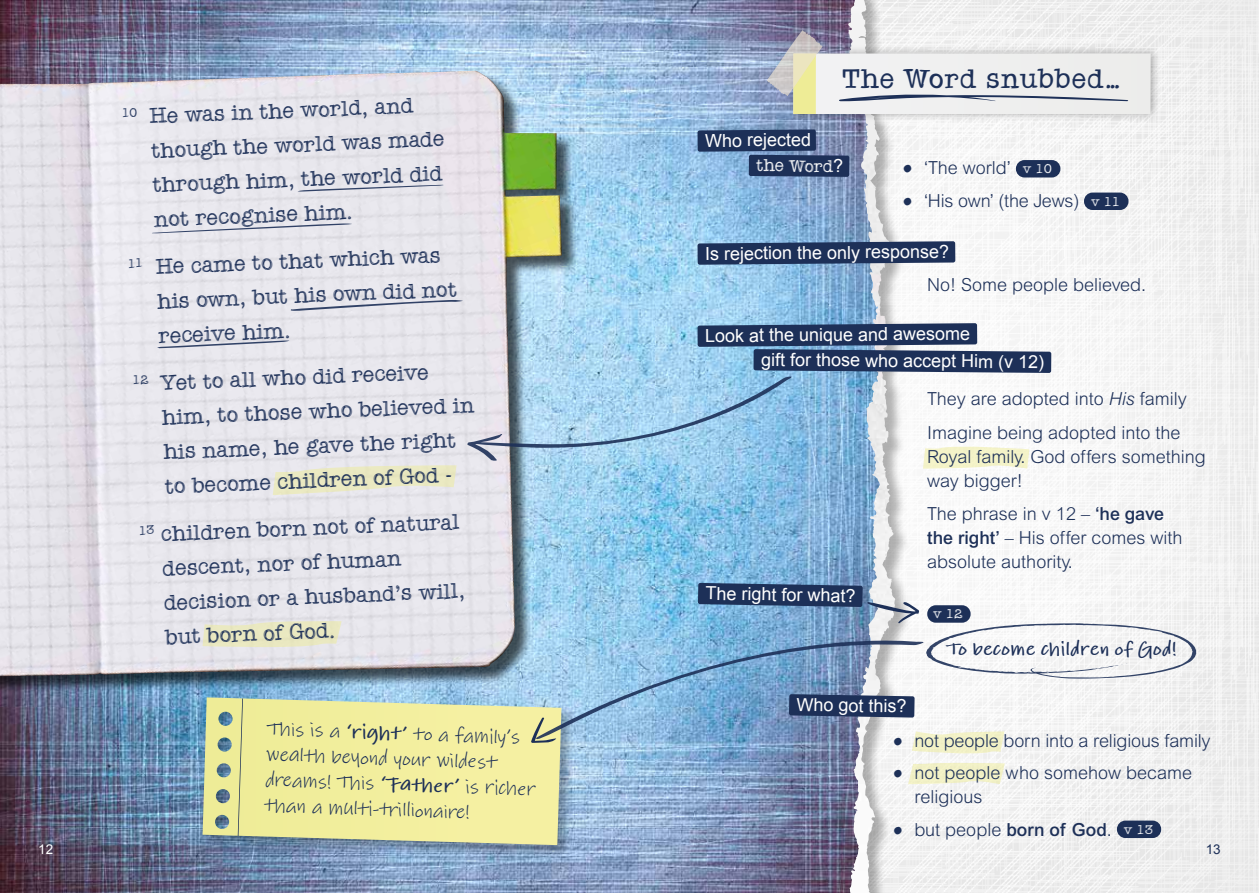
<style>
.page{position:relative;width:1259px;height:893px;background:#fff}
.page>*{position:absolute;margin:0;border:0;box-sizing:border-box;transform-origin:0 0}
.t1{font:28.5px "Quattro Tempi Solid";letter-spacing:.03em;color:#1d3058}
.t2{font:22.5px/34.5px "Quattro Tempi";color:#1d3058}
.t3{font:20.25px/25.5px "Lindsey Pro";color:#1d3058}
.t4{font:700 19.5px "Lindsey Pro";color:#1d3058}
.t5{font:300 18px/24px "Arial MT Std";color:#1d3058}
.t6{font:18px "Arial";letter-spacing:-.01em;color:#fff}
.t7{font:18px "Quattro Tempi";color:#fff}
.t8{font:13.5px "Quattro Tempi";color:#fff}
.t9{font:13.5px "Arial";color:#fff}
.t10{font:13.5px "Arial";color:#1d3058}
.s1{font-weight:700}
.s2{font-family:"Arial"}
.s3{font-family:"Lindsey Pro";font-weight:400;font-size:20.25px}
.s4{font-family:"Quattro Tempi";font-weight:400;font-size:13.5px;color:#fff}
.s5{font-style:italic}
.s6{font-weight:500}
</style>
<div class="page">
<img style="left:911px;top:0;width:348px;height:893px">
<img style="left:878px;top:0;width:17px;height:893px">
<img style="left:0;top:0;width:878px;height:893px">
<div style="left:1016px;top:160px;width:44px;height:17px;background:#1d3058;border-radius:9px"></div>
<div style="left:1084px;top:193px;width:44px;height:17px;background:#1d3058;border-radius:9px"></div>
<svg style="left:926px;top:623px;width:271px;height:56px"></svg>
<div style="left:927px;top:605px;width:43px;height:18px;background:#1d3058;border-radius:9px"></div>
<div style="left:201px;top:696px;width:374px;height:163px;background:#000;opacity:.3"></div>
<svg style="left:203px;top:697px;width:358px;height:148px;background:#e5e59f"></svg>
<svg style="left:238px;top:699px;width:5px;height:137px"></svg>
<div style="left:787px;top:45px;width:374px;height:78px;background:#000;opacity:.3"></div>
<div style="left:793px;top:54px;width:357px;height:60px;background:#efefef"></div>
<div style="left:793px;top:54px;width:23px;height:60px;background:#eeec96"></div>
<svg style="left:766px;top:30px;width:57px;height:66px"></svg>
<svg style="left:697px;top:241px;width:258px;height:24px;background:#2d4268"></svg>
<svg style="left:697px;top:129px;width:152px;height:48px;background:#445c84"></svg>
<svg style="left:912px;top:731px;width:92px;height:24px"></svg>
<svg style="left:908px;top:762px;width:97px;height:22px;background:#f1f1cc"></svg>
<div style="left:1117px;top:821px;width:44px;height:17px;background:#1d3058;border-radius:9px"></div>
<div style="left:0;top:52px;width:579px;height:644px;background:#000;opacity:.3"></div>
<img style="left:0;top:71px;width:562px;height:605px">
<svg style="left:151px;top:223px;width:202px;height:10px;background:#d3d4dd"></svg>
<svg style="left:296px;top:185px;width:148px;height:7px"></svg>
<svg style="left:290px;top:299px;width:174px;height:12px;background:#cdced9"></svg>
<svg style="left:157px;top:340px;width:134px;height:8px"></svg>
<svg style="left:202px;top:620px;width:140px;height:29px;background:#e7e6c9"></svg>
<svg style="left:273px;top:465px;width:183px;height:30px;background:#e8e7cb"></svg>
<svg style="left:467px;top:323px;width:584px;height:146px"></svg>
<svg style="left:698px;top:583px;width:221px;height:41px;background:#6782a3"></svg>
<svg style="left:839px;top:94px;width:289px;height:7px"></svg>
<svg style="left:532px;top:626px;width:393px;height:117px;background:#8aafcf"></svg>
<svg style="left:531px;top:717px;width:25px;height:27px"></svg>
<p class="t2" style="left:149px;top:98px;width:295px;text-indent:-28px;rotate:-2deg"><sup>10</sup> He was in the world, and though the world was made through him, the world did not recognise him.</p>
<p class="t2" style="left:155px;top:248px;width:301px;text-indent:-28px;rotate:-2deg"><sup>11</sup> He came to that which was his own, but his own did not receive him.</p>
<p class="t2" style="left:160px;top:364px;width:314px;text-indent:-28px;rotate:-2deg"><sup>12</sup> Yet to all who did receive him, to those who believed in his name, he gave the right to become children of God –</p>
<p class="t2" style="left:160px;top:515px;width:303px;text-indent:-22px;rotate:-2deg"><sup>13</sup> children born not of natural descent, nor of human decision or a husband’s will, but born of God.</p>
<p class="t3" style="left:267px;top:715px;width:272px;rotate:2deg">This is a <span class="s1">‘right’</span> to a family’s wealth beyond your wildest dreams! This <span class="s1">‘Father’</span> is richer than a multi-trill ionaire!</p>
<p class="t6" style="left:705px;top:128px;width:108px">Who rejected</p>
<h1 class="t1" style="left:842px;top:62px;width:280px">The Word snubbed…</h1>
<p class="t7" style="left:756px;top:155px;width:89px">the Word<span class="s2">?</span></p>
<p class="t5" style="left:902px;top:156px;width:151px"><span class="s3">•</span> ‘The world’ <span class="s4">v 10</span></p>
<p class="t5" style="left:902px;top:188px;width:219px"><span class="s3">•</span> ‘His own’ (the Jews) <span class="s4">v 11</span></p>
<p class="t6" style="left:705px;top:241px;width:246px">Is rejection the only response?</p>
<p class="t5" style="left:927px;top:273px;width:221px">No! Some people believed.</p>
<p class="t6" style="left:705px;top:323px;width:267px">Look at the unique and awesome</p>
<p class="t6" style="left:761px;top:349px;width:285px">gift for those who accept Him (v 12)</p>
<p class="t6" style="left:706px;top:581px;width:152px;rotate:1deg">The right for what?</p>
<p class="t6" style="left:797px;top:693px;width:112px;rotate:1deg">Who got this?</p>
<p class="t5" style="left:927px;top:381px;width:261px;line-height:34.5px">They are adopted into <span class="s5">His</span> family<br>Imagine being adopted into the</p>
<p class="t5" style="left:927px;top:445px;width:280px">Royal family. God offers something way bigger!</p>
<p class="t5" style="left:927px;top:501px;width:257px">The phrase in v 12 – <span class="s6">‘he gave the right’</span> – His offer comes with absolute authority.</p>
<p class="t8" style="left:933px;top:606px;width:31px">v 12</p>
<p class="t4" style="left:946px;top:635px;width:232px">To become children of God!</p>
<p class="t5" style="left:893px;top:728px;width:319px"><span class="s3">•</span> not people born into a religious family</p>
<p class="t5" style="left:914px;top:761px;width:279px;text-indent:-21px"><span class="s3">•</span> not people who somehow became religious</p>
<p class="t5" style="left:893px;top:817px;width:261px"><span class="s3">•</span> but people <span class="s6">born of God</span>. <span class="s4">v 13</span></p>
<p class="t9" style="left:38px;top:841px;width:17px">12</p>
<p class="t10" style="left:1205px;top:841px;width:17px">13</p>
</div>
